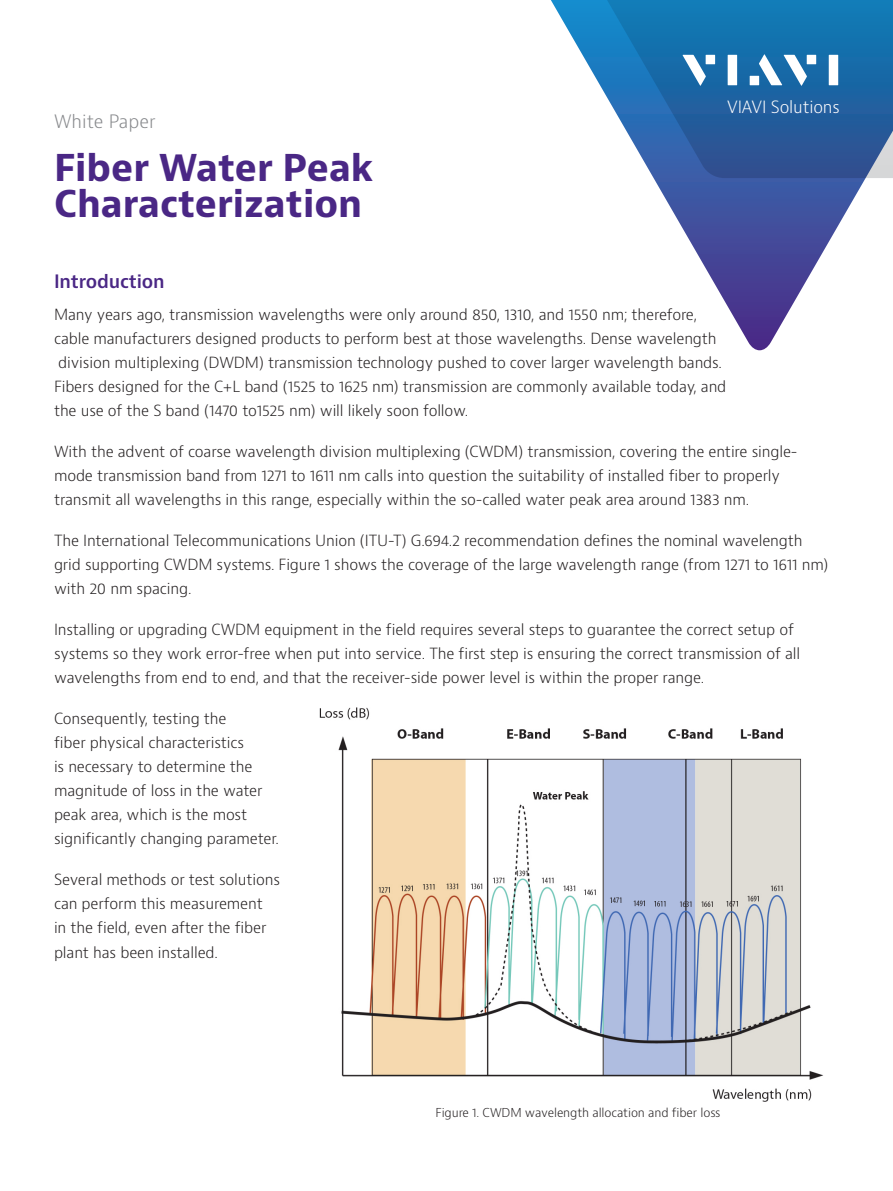
<style>
.page{position:relative;width:893px;height:1191px;background:#fff}
.page>*{position:absolute;margin:0;border:0;box-sizing:border-box;transform-origin:0 0}
.H1_Title_24{font:700 36px/36px "Bernino Sans";color:#4a2785}
.H2_Heading_Purple_12{font:600 18px "Bernino Sans";letter-spacing:-.01em;color:#4a2785}
.P_DocType{font:300 18px "Bernino Sans";color:#87898c}
.t1{font:300 16.5px "Bernino Sans";letter-spacing:-.01em;color:#fff}
.P_10_16{font:300 15px/24px "Bernino Sans";letter-spacing:-.01em;color:#231f20}
.P_10_16-2{font:300 12px "Bernino Sans";letter-spacing:-.01em;color:#231f20}
</style>
<div class="page">
<svg style="left:653px;top:178px;width:213px;height:172px"></svg>
<svg style="left:551px;top:0;width:342px;height:178px"></svg>
<svg style="left:682px;top:55px;width:24px;height:31px"></svg>
<div style="left:706px;top:55px;width:9px;height:9px;background:#fff"></div>
<div style="left:728px;top:55px;width:9px;height:30px;background:#fff"></div>
<div style="left:807px;top:55px;width:9px;height:9px;background:#fff"></div>
<div style="left:829px;top:55px;width:9px;height:30px;background:#fff"></div>
<svg style="left:759px;top:54px;width:48px;height:32px"></svg>
<div style="left:750px;top:76px;width:9px;height:9px;background:#fff"></div>
<img style="left:319px;top:707px;width:504px;height:394px">
<p class="P_DocType" style="left:54px;top:110px;width:103px">White Paper</p>
<p class="H1_Title_24" style="left:54px;top:151px;width:321px">Fiber Water Peak<br>Characterization</p>
<p class="t1" style="left:727px;top:96px;width:114px">VIAVI Solutions</p>
<p class="H2_Heading_Purple_12" style="left:54px;top:269px;width:112px">Introduction</p>
<p class="P_10_16" style="left:54px;top:303px;width:674px">Many years ago, transmission wavelengths were only around 850, 1310, and 1550 nm; therefore, cable manufacturers designed products to perform best at those wavelengths. Dense wavelength division multiplexing (DWDM) transmission technology pushed to cover larger wavelength bands.<br>Fibers designed for the C+L band (1525 to 1625 nm) transmission are commonly available today, and the use of the S band (1470 to1525 nm) will likely soon follow.</p>
<p class="P_10_16" style="left:54px;top:440px;width:745px">With the advent of coarse wavelength division multiplexing (CWDM) transmission, covering the entire single&shy;mode transmission band from 1271 to 1611 nm calls into question the suitability of installed fiber to properly transmit all wavelengths in this range, especially within the so-called water peak area around 1383 nm.</p>
<p class="P_10_16" style="left:54px;top:529px;width:776px">The International Telecommunications Union (ITU-T) G.694.2 recommendation defines the nominal wavelength grid supporting CWDM systems. Figure 1 shows the coverage of the large wavelength range (from 1271 to 1611 nm) with 20 nm spacing.</p>
<p class="P_10_16" style="left:54px;top:618px;width:748px">Installing or upgrading CWDM equipment in the field requires several steps to guarantee the correct setup of systems so they work error-free when put into service. The first step is ensuring the correct transmission of all wavelengths from end to end, and that the receiver-side power level is within the proper range.</p>
<p class="P_10_16" style="left:54px;top:707px;width:226px">Consequently, testing the<br>fiber physical characteristics<br>is necessary to determine the magnitude of loss in the water peak area, which is the most significantly changing parameter.</p>
<p class="P_10_16" style="left:54px;top:868px;width:228px">Several methods or test solutions can perform this measurement<br>in the field, even after the fiber plant has been installed.</p>
<p class="P_10_16-2" style="left:435px;top:1104px;width:287px">Figure 1. CWDM wavelength allocation and fiber loss</p>
</div>
